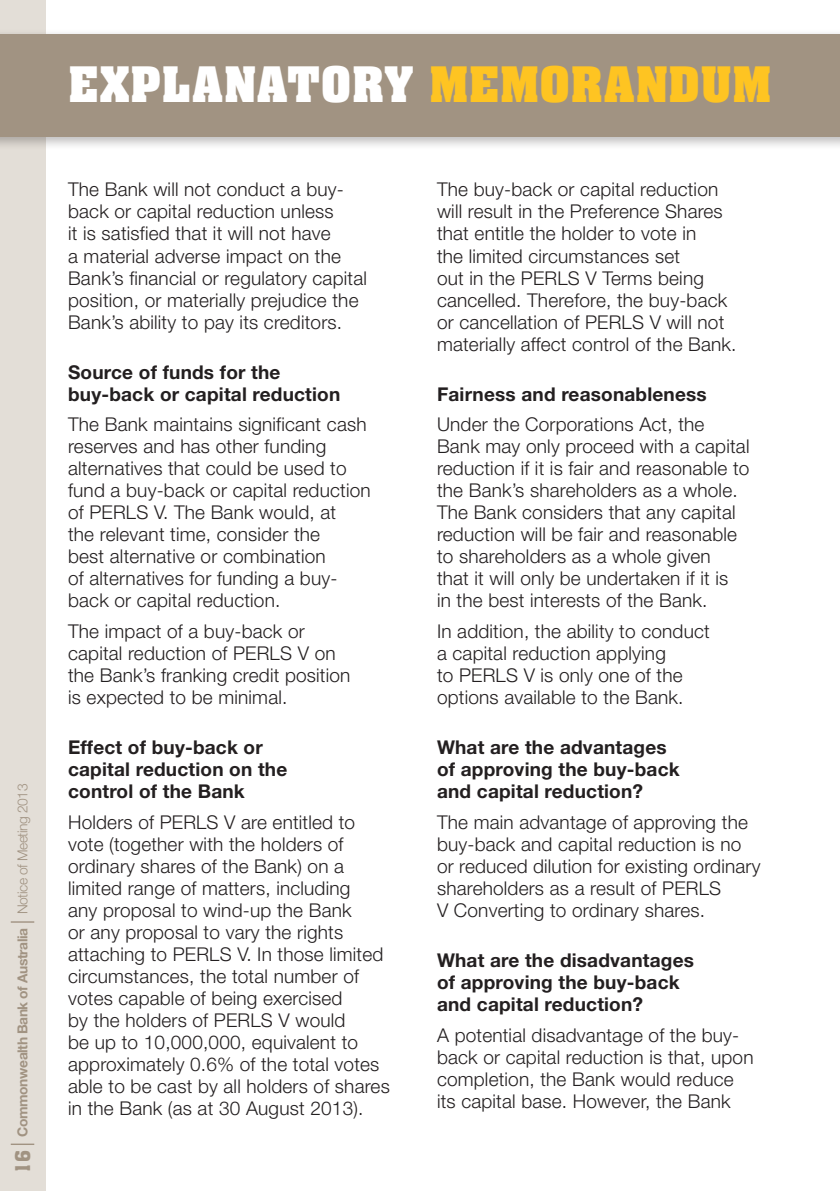
<style>
.page{position:relative;width:840px;height:1191px;background:#fff}
.page>*{position:absolute;margin:0;border:0;box-sizing:border-box;transform-origin:0 0}
.DIRECTORS_NAMES{font:700 48px "Aachen BT";letter-spacing:.005em;color:#fff}
.MAIN_BODY_COPY{font:300 19px/22px "Helvetica Neue";letter-spacing:.01em;color:#231f20}
.MAIN_BODY_COPY-2{font:700 19px/22px "Helvetica Neue";letter-spacing:.01em;color:#231f20}
.t1{font:700 13.8px "Helvetica Neue";letter-spacing:-.03em;color:#a19382}
.s1{font-family:"Aachen BT";font-weight:400;font-size:20px}
.s2{font-weight:300}
.s3{color:#fec422}
</style>
<div class="page">
<div style="left:0;top:0;width:45px;height:1191px;background:#e3ded7"></div>
<div style="left:0;top:28px;width:839px;height:122px;background:#231f20;opacity:.3"></div>
<div style="left:0;top:34px;width:839px;height:103px;background:#a19382"></div>
<hr style="left:11px;top:1143px;width:23px;height:2px;background:#a19382">
<svg style="left:11px;top:921px;width:23px;height:1px"></svg>
<p class="t1" style="left:14px;top:1173px;width:391px;rotate:-90deg"><span class="s1">16</span> Commonwealth Bank of Australia <span class="s2">Notice of Meeting 2013</span></p>
<p class="DIRECTORS_NAMES" style="left:68px;top:55px;width:704px">EXPLANATORY <span class="s3">MEMORANDUM</span></p>
<p class="MAIN_BODY_COPY" style="left:68px;top:178px;width:300px">The Bank will not conduct a buy&shy;back or capital reduction unless<br>it is satisfied that it will not have<br>a material adverse impact on the Bank’s financial or regulatory capital position, or materially prejudice the Bank’s ability to pay its creditors.</p>
<p class="MAIN_BODY_COPY-2" style="left:68px;top:361px;width:273px">Source of funds for the buy-back or capital reduction</p>
<p class="MAIN_BODY_COPY" style="left:68px;top:413px;width:304px">The Bank maintains significant cash reserves and has other funding alternatives that could be used to fund a buy-back or capital reduction of PERLS V. The Bank would, at<br>the relevant time, consider the<br>best alternative or combination<br>of alternatives for funding a buy&shy;back or capital reduction.</p>
<p class="MAIN_BODY_COPY" style="left:68px;top:620px;width:284px">The impact of a buy-back or capital reduction of PERLS V on the Bank’s franking credit position is expected to be minimal.</p>
<p class="MAIN_BODY_COPY-2" style="left:68px;top:736px;width:220px">Effect of buy-back or capital reduction on the control of the Bank</p>
<p class="MAIN_BODY_COPY" style="left:68px;top:810px;width:323px">Holders of PERLS V are entitled to vote (together with the holders of ordinary shares of the Bank) on a limited range of matters, including<br>any proposal to wind-up the Bank<br>or any proposal to vary the rights attaching to PERLS V. In those limited circumstances, the total number of votes capable of being exercised<br>by the holders of PERLS V would<br>be up to 10,000,000, equivalent to approximately 0.6% of the total votes able to be cast by all holders of shares in the Bank (as at 30 August 2013).</p>
<p class="MAIN_BODY_COPY" style="left:437px;top:178px;width:301px">The buy-back or capital reduction will result in the Preference Shares that entitle the holder to vote in<br>the limited circumstances set<br>out in the PERLS V Terms being cancelled. Therefore, the buy-back or cancellation of PERLS V will not materially affect control of the Bank.</p>
<p class="MAIN_BODY_COPY-2" style="left:437px;top:383px;width:271px">Fairness and reasonableness</p>
<p class="MAIN_BODY_COPY" style="left:437px;top:413px;width:314px">Under the Corporations Act, the Bank may only proceed with a capital reduction if it is fair and reasonable to the Bank’s shareholders as a whole.<br>The Bank considers that any capital reduction will be fair and reasonable to shareholders as a whole given<br>that it will only be undertaken if it is<br>in the best interests of the Bank.</p>
<p class="MAIN_BODY_COPY" style="left:437px;top:620px;width:274px">In addition, the ability to conduct a capital reduction applying<br>to PERLS V is only one of the options available to the Bank.</p>
<p class="MAIN_BODY_COPY-2" style="left:437px;top:736px;width:244px">What are the advantages of approving the buy-back and capital reduction?</p>
<p class="MAIN_BODY_COPY" style="left:437px;top:810px;width:325px">The main advantage of approving the buy-back and capital reduction is no or reduced dilution for existing ordinary shareholders as a result of PERLS<br>V Converting to ordinary shares.</p>
<p class="MAIN_BODY_COPY-2" style="left:437px;top:949px;width:258px">What are the disadvantages of approving the buy-back and capital reduction?</p>
<p class="MAIN_BODY_COPY" style="left:437px;top:1023px;width:318px">A potential disadvantage of the buy&shy;back or capital reduction is that, upon completion, the Bank would reduce its capital base. However, the Bank</p>
</div>
